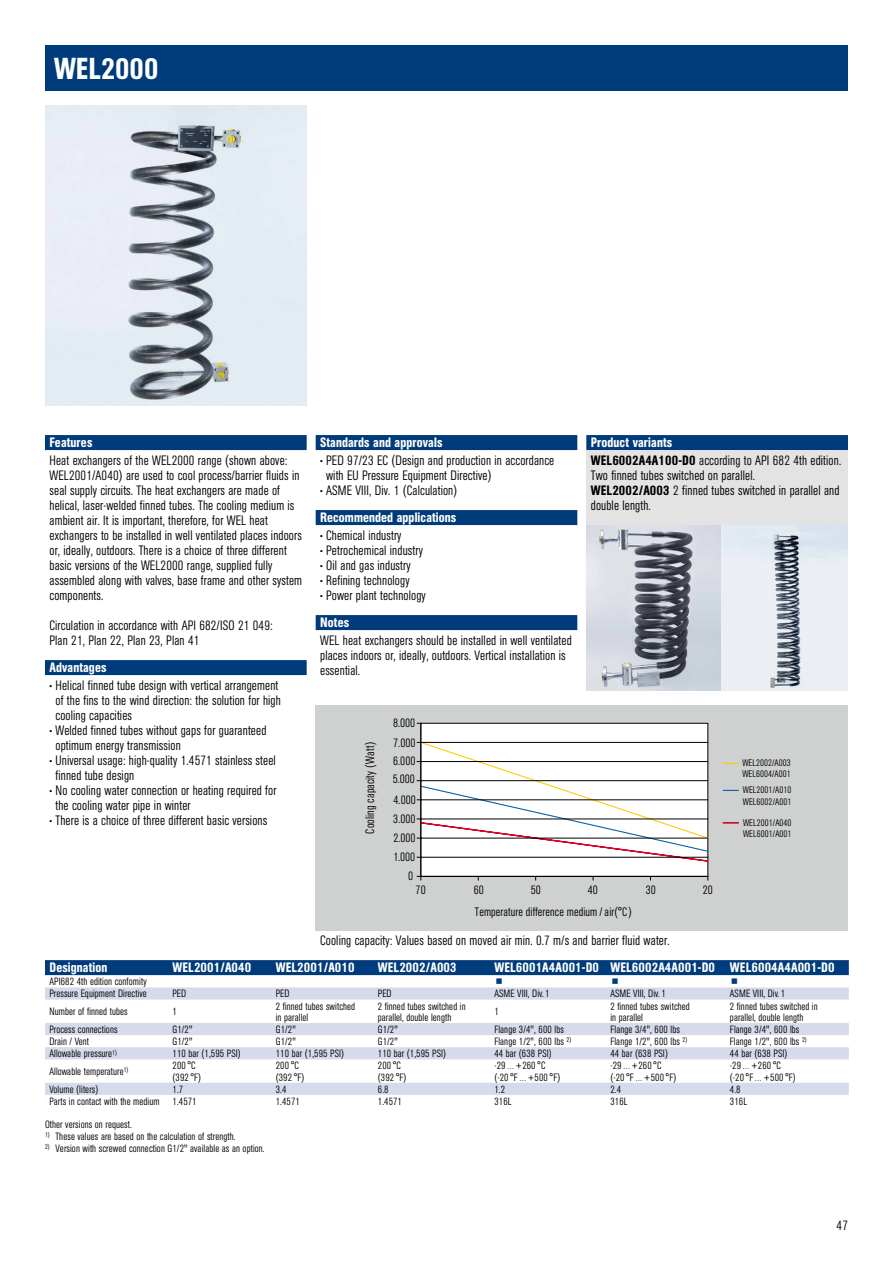
<style>
.page{position:relative;width:893px;height:1263px;background:#fff}
.page>*{position:absolute;margin:0;border:0;box-sizing:border-box;transform-origin:0 0}
.t1{font:500 condensed 30px "AG Book Pro";color:#fff}
.t2{font:300 condensed 13.5px/15px "AG Book Pro";letter-spacing:.01em;color:#000}
.t3{font:500 condensed 13.5px "AG Book Pro";letter-spacing:.01em;color:#fff}
.t4{font:300 condensed 12.15px/19.2px "AG Book Pro";letter-spacing:.01em;color:#000}
.t5{font:300 condensed 10.5px/11.2px "AG Book Pro";letter-spacing:.01em;color:#000}
.t6{font:300 condensed 9.45px/11.4px "AG Book Pro";letter-spacing:.01em;color:#000}
.s1{font-weight:500;color:#fff}
.s2{font-weight:500}
</style>
<div class="page">
<div style="left:45px;top:435px;width:262px;height:15px;background:#003b7c"></div>
<div style="left:45px;top:660px;width:262px;height:15px;background:#003b7c"></div>
<div style="left:316px;top:435px;width:261px;height:15px;background:#003b7c"></div>
<div style="left:316px;top:510px;width:261px;height:15px;background:#003b7c"></div>
<div style="left:316px;top:615px;width:261px;height:15px;background:#003b7c"></div>
<img style="left:45px;top:105px;width:262px;height:300px">
<div style="left:45px;top:45px;width:803px;height:45px;background:#003b7c"></div>
<div style="left:586px;top:435px;width:262px;height:15px;background:#003b7c"></div>
<div style="left:586px;top:450px;width:262px;height:75px;background:#e3e3e3"></div>
<div style="left:316px;top:705px;width:532px;height:225px;background:#cfd0d0"></div>
<svg style="left:416px;top:722px;width:323px;height:159px;background:#e7e5e5"></svg>
<svg style="left:45px;top:987px;width:804px;height:48px"></svg>
<svg style="left:45px;top:1047px;width:804px;height:48px"></svg>
<img style="left:586px;top:525px;width:262px;height:165px">
<svg style="left:45px;top:960px;width:804px;height:16px;background:#0f4784"></svg>
<h1 class="t1" style="left:54px;top:49px;width:106px">WEL2000</h1>
<p class="t3" style="left:50px;top:433px;width:44px">Features</p>
<p class="t2" style="left:50px;top:453px;width:254px">Heat exchangers of the WEL2000 range (shown above:<br>WEL2001/A040) are used to cool process/barrier fluids in seal supply circuits. The heat exchangers are made of helical, laser-welded finned tubes. The cooling medium is ambient air. It is important, therefore, for WEL heat exchangers to be installed in well ventilated places indoors or, ideally, outdoors. There is a choice of three different basic versions of the WEL2000 range, supplied fully assembled along with valves, base frame and other system components.</p>
<p class="t2" style="left:50px;top:618px;width:225px">Circulation in accordance with API 682/ISO 21 049:<br>Plan 21, Plan 22, Plan 23, Plan 41</p>
<p class="t3" style="left:50px;top:658px;width:58px">Advantages</p>
<p class="t2" style="left:55px;top:678px;width:227px;text-indent:-6px">• Helical finned tube design with vertical arrangement of the fins to the wind direction: the solution for high cooling capacities</p>
<p class="t2" style="left:55px;top:723px;width:212px;text-indent:-6px">• Welded finned tubes without gaps for guaranteed optimum energy transmission</p>
<p class="t2" style="left:55px;top:753px;width:222px;text-indent:-6px">• Universal usage: high-quality 1.4571 stainless steel finned tube design</p>
<p class="t2" style="left:55px;top:783px;width:223px;text-indent:-6px">• No cooling water connection or heating required for the cooling water pipe in winter</p>
<p class="t2" style="left:50px;top:813px;width:219px">• There is a choice of three different basic versions</p>
<p class="t3" style="left:320px;top:433px;width:124px">Standards and approvals</p>
<p class="t2" style="left:326px;top:453px;width:230px;text-indent:-6px">• PED 97/23 EC (Design and production in accordance with EU Pressure Equipment Directive)</p>
<p class="t2" style="left:320px;top:483px;width:139px">• ASME VIII, Div. 1 (Calculation)</p>
<p class="t3" style="left:320px;top:508px;width:138px">Recommended applications</p>
<p class="t2" style="left:320px;top:528px;width:83px">• Chemical industry</p>
<p class="t2" style="left:320px;top:543px;width:104px">• Petrochemical industry</p>
<p class="t2" style="left:320px;top:558px;width:92px">• Oil and gas industry</p>
<p class="t2" style="left:320px;top:573px;width:91px">• Refining technology</p>
<p class="t2" style="left:320px;top:588px;width:107px">• Power plant technology</p>
<p class="t3" style="left:320px;top:613px;width:30px">Notes</p>
<p class="t2" style="left:320px;top:633px;width:253px">WEL heat exchangers should be installed in well ventilated places indoors or, ideally, outdoors. Vertical installation is essential.</p>
<p class="t4" style="left:360px;top:834px;width:94px;rotate:-90deg">Cooling capacity (Watt)</p>
<p class="t4" style="left:393px;top:713px;width:24px;line-height:20px">8.000<br>7.000</p>
<p class="t4" style="left:393px;top:751px;width:24px;line-height:18.6px">6.000<br>5.000</p>
<p class="t4" style="left:393px;top:790px;width:24px">4.000<br>3.000</p>
<p class="t4" style="left:393px;top:828px;width:24px;text-align:right">2.000<br>1.000<br>0</p>
<p class="t2" style="left:591px;top:433px;width:252px;line-height:18.3px"><span class="s1">Product variants<br></span><span class="s2">WEL6002A4A100-D0</span> according to API 682 4th edition.</p>
<p class="t2" style="left:591px;top:468px;width:250px">Two finned tubes switched on parallel.<br><span class="s2">WEL2002/A003</span> 2 finned tubes switched in parallel and double length.</p>
<p class="t6" style="left:742px;top:756px;width:50px">WEL2002/A003<br>WEL6004/A001</p>
<p class="t6" style="left:743px;top:784px;width:50px">WEL2001/A010<br>WEL6002/A001</p>
<p class="t6" style="left:743px;top:816px;width:50px">WEL2001/A040<br>WEL6001/A001</p>
<p class="t4" style="left:416px;top:880px;width:12px">70</p>
<p class="t4" style="left:474px;top:879px;width:12px">60</p>
<p class="t4" style="left:531px;top:879px;width:12px">50</p>
<p class="t4" style="left:588px;top:879px;width:12px">40</p>
<p class="t4" style="left:646px;top:879px;width:12px">30</p>
<p class="t4" style="left:703px;top:879px;width:12px">20</p>
<p class="t4" style="left:475px;top:902px;width:158px">Temperature di erence medium / air(°C)</p>
<p class="t2" style="left:320px;top:933px;width:351px">Cooling capacity: Values based on moved air min. 0.7 m/s and barrier fluid water.</p>
<p class="t3" style="left:50px;top:958px;width:59px">Designation</p>
<p class="t3" style="left:172px;top:958px;width:80px">WEL2001/A040</p>
<p class="t3" style="left:276px;top:958px;width:80px">WEL2001/A010</p>
<p class="t3" style="left:378px;top:958px;width:80px">WEL2002/A003</p>
<p class="t3" style="left:494px;top:958px;width:342px">WEL6001A4A001-D0 WEL6002A4A001-D0 WEL6004A4A001-D0</p>
<p class="t5" style="left:49px;top:975px;width:99px;line-height:12.3px">API682 4th edition confomity<br>Pressure Equipment Directive</p>
<p class="t5" style="left:172px;top:988px;width:15px">PED</p>
<p class="t5" style="left:276px;top:988px;width:15px">PED</p>
<p class="t5" style="left:378px;top:988px;width:15px">PED</p>
<p class="t5" style="left:494px;top:988px;width:57px">ASME VIII, Div. 1</p>
<p class="t5" style="left:610px;top:988px;width:57px">ASME VIII, Div. 1</p>
<p class="t5" style="left:730px;top:988px;width:57px">ASME VIII, Div. 1</p>
<p class="t5" style="left:49px;top:1006px;width:80px">Number of finned tubes</p>
<p class="t5" style="left:172px;top:1006px;width:6px">1</p>
<p class="t5" style="left:276px;top:1000px;width:81px">2 finned tubes switched in parallel</p>
<p class="t5" style="left:378px;top:1000px;width:89px">2 finned tubes switched in parallel, double length</p>
<p class="t5" style="left:494px;top:1006px;width:6px">1</p>
<p class="t5" style="left:610px;top:1000px;width:81px">2 finned tubes switched in parallel</p>
<p class="t5" style="left:730px;top:1000px;width:89px">2 finned tubes switched in parallel, double length</p>
<p class="t5" style="left:49px;top:1023px;width:70px">Process connections</p>
<p class="t5" style="left:172px;top:1023px;width:22px">G1/2"</p>
<p class="t5" style="left:276px;top:1023px;width:22px">G1/2"</p>
<p class="t5" style="left:378px;top:1023px;width:22px">G1/2"</p>
<p class="t5" style="left:494px;top:1023px;width:71px">Flange 3/4", 600 lbs</p>
<p class="t5" style="left:610px;top:1023px;width:71px">Flange 3/4", 600 lbs</p>
<p class="t5" style="left:730px;top:1023px;width:71px">Flange 3/4", 600 lbs</p>
<p class="t5" style="left:49px;top:1036px;width:41px">Drain / Vent</p>
<p class="t5" style="left:172px;top:1036px;width:22px">G1/2"</p>
<p class="t5" style="left:276px;top:1036px;width:22px">G1/2"</p>
<p class="t5" style="left:378px;top:1036px;width:22px">G1/2"</p>
<p class="t5" style="left:494px;top:1036px;width:78px">Flange 1/2", 600 lbs <sup>2)</sup></p>
<p class="t5" style="left:610px;top:1036px;width:78px">Flange 1/2", 600 lbs <sup>2)</sup></p>
<p class="t5" style="left:730px;top:1036px;width:78px">Flange 1/2", 600 lbs <sup>2)</sup></p>
<p class="t5" style="left:49px;top:1048px;width:69px">Allowable pressure<sup>1)</sup></p>
<p class="t5" style="left:172px;top:1048px;width:70px">110 bar (1,595 PSI)</p>
<p class="t5" style="left:276px;top:1048px;width:70px">110 bar (1,595 PSI)</p>
<p class="t5" style="left:378px;top:1048px;width:70px">110 bar (1,595 PSI)</p>
<p class="t5" style="left:494px;top:1048px;width:59px">44 bar (638 PSI)</p>
<p class="t5" style="left:610px;top:1048px;width:59px">44 bar (638 PSI)</p>
<p class="t5" style="left:730px;top:1048px;width:59px">44 bar (638 PSI)</p>
<p class="t5" style="left:50px;top:1065px;width:81px">Allowable temperature<sup>1)</sup></p>
<p class="t5" style="left:172px;top:1060px;width:30px">200 °C (392 °F)</p>
<p class="t5" style="left:276px;top:1060px;width:30px">200 °C (392 °F)</p>
<p class="t5" style="left:378px;top:1060px;width:30px">200 °C (392 °F)</p>
<p class="t5" style="left:494px;top:1060px;width:67px">-29…+260 °C (-20 °F…+500 °F)</p>
<p class="t5" style="left:610px;top:1060px;width:67px">-29…+260 °C (-20 °F…+500 °F)</p>
<p class="t5" style="left:730px;top:1060px;width:67px">-29…+260 °C (-20 °F…+500 °F)</p>
<p class="t5" style="left:50px;top:1083px;width:50px">Volume (liters)</p>
<p class="t5" style="left:172px;top:1083px;width:12px">1.7</p>
<p class="t5" style="left:276px;top:1083px;width:12px">3.4</p>
<p class="t5" style="left:378px;top:1083px;width:12px">6.8</p>
<p class="t5" style="left:494px;top:1083px;width:12px">1.2</p>
<p class="t5" style="left:610px;top:1083px;width:12px">2.4</p>
<p class="t5" style="left:730px;top:1083px;width:12px">4.8</p>
<p class="t5" style="left:50px;top:1095px;width:149px">Parts in contact with the medium 1.4571</p>
<p class="t5" style="left:276px;top:1095px;width:26px">1.4571</p>
<p class="t5" style="left:378px;top:1095px;width:26px">1.4571</p>
<p class="t5" style="left:494px;top:1095px;width:19px">316L</p>
<p class="t5" style="left:610px;top:1095px;width:19px">316L</p>
<p class="t5" style="left:730px;top:1095px;width:19px">316L</p>
<p class="t5" style="left:45px;top:1118px;width:88px">Other versions on request.</p>
<p class="t5" style="left:45px;top:1130px;width:192px"><sup>1)</sup> These values are based on the calculation of strength.</p>
<p class="t5" style="left:45px;top:1142px;width:221px"><sup>2)</sup> Version with screwed connection G1/2" available as an option.</p>
<p class="t2" style="left:837px;top:1218px;width:13px">47</p>
</div>
